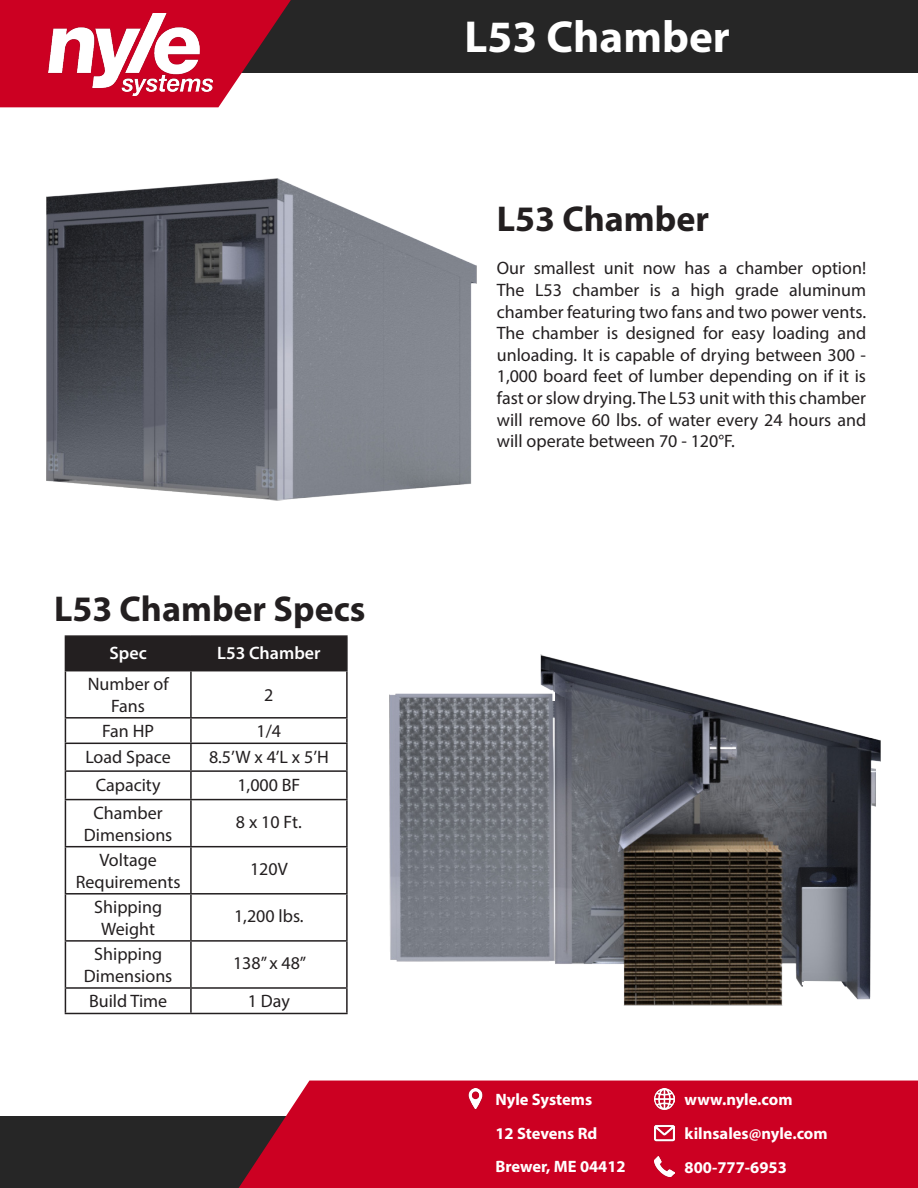
<style>
.page{position:relative;width:918px;height:1188px;background:#fff}
.page>*{position:absolute;margin:0;border:0;box-sizing:border-box;transform-origin:0 0}
.t1{font:700 45px "Myriad Pro";color:#fff}
.t2{font:700 36px "Myriad Pro";color:#231f20}
.t3{font:18px/21.6px "Myriad Pro";color:#231f20;text-align:center}
.t4{font:600 18px "Myriad Pro";color:#fff}
.t5{font:700 16.5px "Myriad Pro";color:#fff}
</style>
<div class="page">
<div style="left:89px;top:0;width:829px;height:72px;background:#262626"></div>
<svg style="left:0;top:0;width:291px;height:107px"></svg>
<img style="left:48px;top:14px;width:165px;height:82px">
<div style="left:0;top:1116px;width:774px;height:72px;background:#262626"></div>
<div style="left:239px;top:1081px;width:679px;height:107px;background:#c02"></div>
<img style="left:465px;top:1089px;width:20px;height:20px">
<img style="left:654px;top:1089px;width:21px;height:20px">
<img style="left:654px;top:1123px;width:20px;height:20px">
<img style="left:654px;top:1156px;width:21px;height:21px">
<img style="left:46px;top:178px;width:431px;height:323px">
<img style="left:389px;top:654px;width:492px;height:352px">
<div style="left:66px;top:637px;width:280px;height:33px;background:#231f20"></div>
<hr style="left:65px;top:635px;width:126px;height:2px;background:#231f20">
<hr style="left:65px;top:637px;width:1px;height:33px;background:#231f20">
<hr style="left:191px;top:635px;width:157px;height:2px;background:#231f20">
<hr style="left:190px;top:637px;width:2px;height:33px;background:#231f20">
<hr style="left:346px;top:637px;width:2px;height:33px;background:#231f20">
<hr style="left:65px;top:670px;width:126px;height:1px;background:#231f20">
<hr style="left:65px;top:671px;width:1px;height:46px;background:#231f20">
<hr style="left:191px;top:670px;width:157px;height:1px;background:#231f20">
<hr style="left:190px;top:671px;width:2px;height:46px;background:#231f20">
<hr style="left:346px;top:671px;width:2px;height:46px;background:#231f20">
<hr style="left:65px;top:717px;width:126px;height:2px;background:#231f20">
<hr style="left:191px;top:717px;width:157px;height:2px;background:#231f20">
<hr style="left:190px;top:719px;width:2px;height:24px;background:#231f20">
<hr style="left:346px;top:719px;width:2px;height:24px;background:#231f20">
<hr style="left:65px;top:743px;width:126px;height:1px;background:#231f20">
<hr style="left:191px;top:743px;width:157px;height:1px;background:#231f20">
<hr style="left:190px;top:744px;width:2px;height:26px;background:#231f20">
<hr style="left:346px;top:744px;width:2px;height:26px;background:#231f20">
<hr style="left:65px;top:770px;width:126px;height:2px;background:#231f20">
<svg style="left:65px;top:719px;width:1px;height:80px"></svg>
<hr style="left:191px;top:770px;width:157px;height:2px;background:#231f20">
<hr style="left:190px;top:772px;width:2px;height:27px;background:#231f20">
<hr style="left:346px;top:772px;width:2px;height:27px;background:#231f20">
<hr style="left:65px;top:799px;width:126px;height:1px;background:#231f20">
<hr style="left:65px;top:800px;width:1px;height:46px;background:#231f20">
<hr style="left:191px;top:799px;width:157px;height:1px;background:#231f20">
<hr style="left:190px;top:800px;width:2px;height:46px;background:#231f20">
<hr style="left:346px;top:800px;width:2px;height:46px;background:#231f20">
<hr style="left:65px;top:846px;width:126px;height:1px;background:#231f20">
<hr style="left:65px;top:847px;width:1px;height:46px;background:#231f20">
<hr style="left:191px;top:846px;width:157px;height:1px;background:#231f20">
<hr style="left:190px;top:847px;width:2px;height:46px;background:#231f20">
<hr style="left:346px;top:847px;width:2px;height:46px;background:#231f20">
<hr style="left:65px;top:893px;width:126px;height:2px;background:#231f20">
<hr style="left:65px;top:895px;width:1px;height:45px;background:#231f20">
<hr style="left:191px;top:893px;width:157px;height:2px;background:#231f20">
<hr style="left:190px;top:895px;width:2px;height:45px;background:#231f20">
<hr style="left:346px;top:895px;width:2px;height:45px;background:#231f20">
<hr style="left:65px;top:940px;width:126px;height:2px;background:#231f20">
<hr style="left:65px;top:942px;width:1px;height:45px;background:#231f20">
<hr style="left:191px;top:940px;width:157px;height:2px;background:#231f20">
<hr style="left:190px;top:942px;width:2px;height:45px;background:#231f20">
<hr style="left:346px;top:942px;width:2px;height:45px;background:#231f20">
<hr style="left:65px;top:987px;width:126px;height:2px;background:#231f20">
<svg style="left:65px;top:989px;width:1px;height:24px"></svg>
<hr style="left:191px;top:987px;width:157px;height:2px;background:#231f20">
<hr style="left:190px;top:989px;width:2px;height:24px;background:#231f20">
<hr style="left:346px;top:989px;width:2px;height:24px;background:#231f20">
<hr style="left:65px;top:1013px;width:126px;height:1px;background:#231f20">
<hr style="left:191px;top:1013px;width:157px;height:1px;background:#231f20">
<p class="t2" style="left:54px;top:585px;width:313px">L53 Chamber Specs</p>
<p class="t4" style="left:110px;top:641px;width:39px">Spec</p>
<p class="t4" style="left:217px;top:641px;width:105px">L53 Chamber</p>
<p class="t3" style="left:88px;top:673px;width:82px">Number of<br>Fans</p>
<p class="t3" style="left:264px;top:684px;width:11px">2</p>
<p class="t3" style="left:102px;top:720px;width:53px">Fan HP</p>
<p class="t3" style="left:257px;top:720px;width:26px">1/4</p>
<p class="t3" style="left:85px;top:746px;width:87px">Load Space</p>
<p class="t3" style="left:209px;top:746px;width:121px">8.5’W x 4’L x 5’H</p>
<p class="t3" style="left:96px;top:774px;width:66px">Capacity</p>
<p class="t3" style="left:237px;top:774px;width:64px">1,000 BF</p>
<p class="t3" style="left:84px;top:802px;width:90px">Chamber<br>Dimensions</p>
<p class="t3" style="left:236px;top:811px;width:67px">8 x 10 Ft.</p>
<p class="t3" style="left:76px;top:849px;width:106px">Voltage<br>Requirements</p>
<p class="t3" style="left:250px;top:858px;width:39px">120V</p>
<p class="t3" style="left:94px;top:896px;width:69px">Shipping<br>Weight</p>
<p class="t3" style="left:234px;top:905px;width:71px">1,200 lbs.</p>
<p class="t3" style="left:84px;top:943px;width:90px">Shipping<br>Dimensions</p>
<p class="t3" style="left:233px;top:952px;width:75px">138” x 48”</p>
<p class="t3" style="left:89px;top:990px;width:80px">Build Time</p>
<p class="t3" style="left:248px;top:990px;width:44px">1 Day</p>
<p class="t1" style="left:465px;top:7px;width:267px">L53 Chamber</p>
<p class="t2" style="left:497px;top:196px;width:214px">L53 Chamber</p>
<p class="t3" style="left:497px;top:257px;width:371px;text-align:justify">Our smallest unit now has a chamber option!<br>The L53 chamber is a high grade aluminum chamber featuring two fans and two power vents.<br>The chamber is designed for easy loading and unloading. It is capable of drying between 300 - 1,000 board feet of lumber depending on if it is fast or slow drying. The L53 unit with this chamber will remove 60 lbs. of water every 24 hours and will operate between 70 - 120°F.</p>
<p class="t5" style="left:495px;top:1089px;width:98px">Nyle Systems</p>
<p class="t5" style="left:495px;top:1122px;width:104px">12 Stevens Rd</p>
<p class="t5" style="left:495px;top:1156px;width:132px">Brewer, ME 04412</p>
<p class="t5" style="left:685px;top:1089px;width:109px">www.nyle.com</p>
<p class="t5" style="left:685px;top:1123px;width:145px">kilnsales@nyle.com</p>
<p class="t5" style="left:685px;top:1157px;width:104px">800-777-6953</p>
</div>
